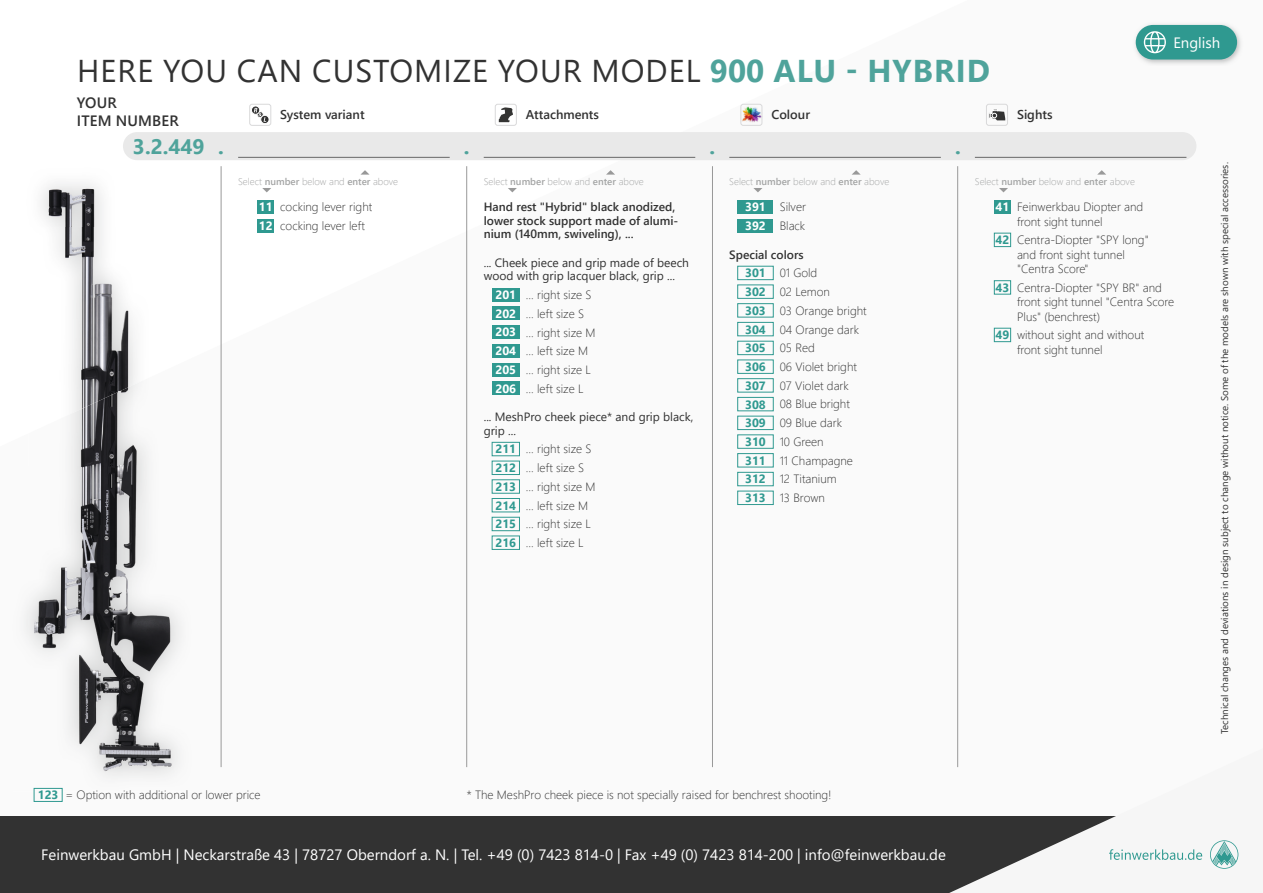
<style>
.page{position:relative;width:1263px;height:893px;background:#fff}
.page>*{position:absolute;margin:0;border:0;box-sizing:border-box;transform-origin:0 0}
.t1{font:31.5px "Segoe UI";letter-spacing:.035em;color:#323232}
.t2{font:700 21px "Segoe UI";color:#4fa39b}
.t3{font:15px "Segoe UI";color:#fff}
.t4{font:600 15px/18px "Segoe UI";letter-spacing:.015em;color:#323232}
.t5{font:600 12.75px "Segoe UI";color:#323232}
.t6{font:300 12px/18.8px "Segoe UI";color:#323232}
.t7{font:12px/13.5px "Segoe UI";color:#323232}
.t8{font:600 12px/13.5px "Segoe UI";color:#323232}
.t9{font:700 12px/18.8px "Segoe UI";color:#2f9990;text-align:justify}
.t10{font:700 12px/18.8px "Segoe UI";color:#fff}
.t11{font:300 9.75px "Segoe UI";color:#a4a5a5}
.t12{font:9.75px "Segoe UI";color:#323232}
.s1{font-weight:700;color:#4fa39b}
.s2{font-weight:600}
</style>
<div class="page">
<hr style="left:221px;top:166px;width:1px;height:601px;background:#999">
<hr style="left:466px;top:166px;width:1px;height:601px;background:#999">
<hr style="left:712px;top:166px;width:1px;height:601px;background:#999">
<hr style="left:957px;top:166px;width:1px;height:601px;background:#999">
<div style="left:123px;top:132px;width:1073px;height:28px;background:#e9e9e9;border-radius:14px"></div>
<hr style="left:975px;top:157px;width:211px;height:1px;background:#686868">
<hr style="left:729px;top:157px;width:212px;height:1px;background:#686868">
<hr style="left:484px;top:157px;width:211px;height:1px;background:#686868">
<hr style="left:238px;top:157px;width:212px;height:1px;background:#686868">
<svg style="left:360px;top:170px;width:9px;height:5px"></svg>
<svg style="left:606px;top:170px;width:9px;height:5px"></svg>
<svg style="left:852px;top:170px;width:9px;height:5px"></svg>
<svg style="left:1097px;top:170px;width:9px;height:5px"></svg>
<svg style="left:262px;top:188px;width:9px;height:4px"></svg>
<svg style="left:508px;top:188px;width:9px;height:4px"></svg>
<svg style="left:753px;top:188px;width:9px;height:4px"></svg>
<svg style="left:999px;top:188px;width:9px;height:4px"></svg>
<div style="left:261px;top:115px;width:8px;height:9px;border:1px solid #fff;border-radius:50%"></div>
<div style="left:251px;top:106px;width:9px;height:8px;background:#323232;border-radius:50%"></div>
<div style="left:251px;top:106px;width:9px;height:8px;border:1px solid #fff;border-radius:50%"></div>
<svg style="left:254px;top:108px;width:12px;height:14px"></svg>
<div style="left:249px;top:104px;width:22px;height:22px;border:1px solid #d9d9da;border-radius:2px"></div>
<svg style="left:499px;top:107px;width:14px;height:15px"></svg>
<div style="left:495px;top:104px;width:22px;height:22px;border:1px solid #d9d9da;border-radius:2px"></div>
<svg style="left:989px;top:109px;width:16px;height:11px"></svg>
<div style="left:986px;top:104px;width:22px;height:22px;border:1px solid #d9d9da;border-radius:2px"></div>
<img style="left:742px;top:106px;width:18px;height:17px">
<div style="left:740px;top:104px;width:22px;height:22px;border:1px solid #d9d9da;border-radius:2px"></div>
<div style="left:0;top:816px;width:1263px;height:77px;background:#323232"></div>
<svg style="left:949px;top:742px;width:314px;height:151px;fill:#f6f6f6"></svg>
<svg style="left:1210px;top:840px;width:28px;height:29px"></svg>
<svg style="left:1109px;top:849px;width:93px;height:11px"></svg>
<img style="left:52px;top:226px;width:81px;height:159px">
<img style="left:41px;top:183px;width:62px;height:43px">
<img style="left:28px;top:385px;width:105px;height:395px">
<img style="left:133px;top:361px;width:52px;height:418px">
<img style="left:1134px;top:23px;width:108px;height:42px">
<div style="left:1136px;top:25px;width:101px;height:35px;background:#2f9990;border-radius:17px"></div>
<svg style="left:34px;top:788px;width:29px;height:14px"></svg>
<div style="left:257px;top:200px;width:17px;height:13px;background:#2f9990"></div>
<div style="left:257px;top:219px;width:17px;height:13px;background:#2f9990"></div>
<div style="left:737px;top:200px;width:36px;height:13px;background:#2f9990"></div>
<div style="left:737px;top:219px;width:36px;height:13px;background:#2f9990"></div>
<svg style="left:737px;top:266px;width:37px;height:239px"></svg>
<svg style="left:994px;top:233px;width:17px;height:14px"></svg>
<div style="left:994px;top:200px;width:17px;height:13px;background:#2f9990"></div>
<svg style="left:994px;top:280px;width:17px;height:15px"></svg>
<svg style="left:994px;top:328px;width:17px;height:14px"></svg>
<svg style="left:492px;top:442px;width:28px;height:108px"></svg>
<div style="left:492px;top:288px;width:28px;height:13px;background:#2f9990"></div>
<div style="left:492px;top:307px;width:28px;height:13px;background:#2f9990"></div>
<div style="left:492px;top:326px;width:28px;height:13px;background:#2f9990"></div>
<div style="left:492px;top:344px;width:28px;height:13px;background:#2f9990"></div>
<div style="left:492px;top:363px;width:28px;height:13px;background:#2f9990"></div>
<div style="left:492px;top:382px;width:28px;height:13px;background:#2f9990"></div>
<svg style="left:1144px;top:31px;width:22px;height:22px"></svg>
<h1 class="t1" style="left:77px;top:41px;width:914px">HERE YOU CAN CUSTOMIZE YOUR MODEL <span class="s1">900 ALU - HYBRID</span></h1>
<p class="t4" style="left:77px;top:92px;width:103px">YOUR<br>ITEM NUMBER</p>
<p class="t5" style="left:280px;top:103px;width:86px">System variant</p>
<p class="t5" style="left:526px;top:103px;width:75px">Attachments</p>
<p class="t5" style="left:771px;top:103px;width:40px">Colour</p>
<p class="t5" style="left:1017px;top:103px;width:37px">Sights</p>
<h2 class="t2" style="left:133px;top:127px;width:73px">3.2.449</h2>
<h2 class="t2" style="left:218px;top:127px;width:7px">.</h2>
<h2 class="t2" style="left:464px;top:127px;width:7px">.</h2>
<h2 class="t2" style="left:709px;top:127px;width:7px">.</h2>
<h2 class="t2" style="left:955px;top:127px;width:7px">.</h2>
<p class="t3" style="left:1173px;top:28px;width:49px">English</p>
<p class="t11" style="left:238px;top:172px;width:162px">Select <span class="s2">number</span> below and <span class="s2">enter</span> above</p>
<p class="t11" style="left:484px;top:172px;width:162px">Select <span class="s2">number</span> below and <span class="s2">enter</span> above</p>
<p class="t11" style="left:729px;top:172px;width:162px">Select <span class="s2">number</span> below and <span class="s2">enter</span> above</p>
<p class="t11" style="left:975px;top:172px;width:162px">Select <span class="s2">number</span> below and <span class="s2">enter</span> above</p>
<p class="t8" style="left:484px;top:199px;width:196px">Hand rest "Hybrid" black anodized, lower stock support made of alumi&shy;nium (140mm, swiveling), ...</p>
<p class="t7" style="left:484px;top:255px;width:207px">... Cheek piece and grip made of beech wood with grip lacquer black, grip ...</p>
<p class="t6" style="left:780px;top:196px;width:28px">Silver<br>Black</p>
<p class="t8" style="left:729px;top:247px;width:76px">Special colors</p>
<p class="t6" style="left:280px;top:196px;width:93px">cocking lever right cocking lever left</p>
<p class="t10" style="left:259px;top:196px;width:15px">11<br>12</p>
<p class="t10" style="left:745px;top:197px;width:22px">391<br>392</p>
<p class="t6" style="left:780px;top:262px;width:88px">01 Gold<br>02 Lemon<br>03 Orange bright<br>04 Orange dark<br>05 Red<br>06 Violet bright<br>07 Violet dark<br>08 Blue bright<br>09 Blue dark<br>10 Green<br>11 Champagne<br>12 Titanium<br>13 Brown</p>
<p class="t9" style="left:745px;top:263px;width:22px">301</p>
<p class="t9" style="left:745px;top:281px;width:22px">302<br>303<br>304<br>305<br>306<br>307<br>308<br>309<br>310<br>311<br>312<br>313</p>
<p class="t6" style="left:526px;top:284px;width:71px">... right size S ... left size S<br>... right size M ... left size M ... right size L ... left size L</p>
<p class="t10" style="left:495px;top:284px;width:22px;text-align:justify">201<br>202<br>203<br>204<br>205<br>206</p>
<p class="t7" style="left:484px;top:409px;width:211px">... MeshPro cheek piece* and grip black, grip ...</p>
<p class="t6" style="left:526px;top:439px;width:71px">... right size S ... left size S<br>... right size M ... left size M ... right size L ... left size L</p>
<p class="t9" style="left:495px;top:439px;width:22px">211<br>212<br>213<br>214<br>215<br>216</p>
<p class="t10" style="left:995px;top:197px;width:15px">41</p>
<p class="t9" style="left:995px;top:230px;width:15px">42</p>
<p class="t9" style="left:995px;top:277px;width:15px">43</p>
<p class="t9" style="left:995px;top:325px;width:15px">49</p>
<p class="t6" style="left:1017px;top:199px;width:128px;line-height:14.4px">Feinwerkbau Diopter and front sight tunnel</p>
<p class="t6" style="left:1017px;top:232px;width:133px;line-height:14.4px">Centra-Diopter "SPY long" and front sight tunnel "Centra Score"</p>
<p class="t6" style="left:1017px;top:279px;width:159px;line-height:14.4px">Centra-Diopter "SPY BR" and front sight tunnel "Centra Score<br>Plus" (benchrest)</p>
<p class="t6" style="left:1017px;top:327px;width:129px;line-height:14.4px">without sight and without front sight tunnel</p>
<p class="t9" style="left:38px;top:784px;width:22px">123</p>
<p class="t6" style="left:65px;top:784px;width:197px">= Option with additional or lower price</p>
<p class="t6" style="left:467px;top:784px;width:366px">* The MeshPro cheek piece is not specially raised for benchrest shooting!</p>
<p class="t3" style="left:41px;top:840px;width:906px">Feinwerkbau GmbH | Neckarstraße 43 | 78727 Oberndorf a. N. | Tel. +49 (0) 7423 814-0 | Fax +49 (0) 7423 814-200 | info@feinwerkbau.de</p>
<p class="t12" style="left:1215px;top:734px;width:573px;rotate:-90deg">Technical changes and deviations in design subject to change without notice. Some of the models are shown with special accessories.</p>
</div>
